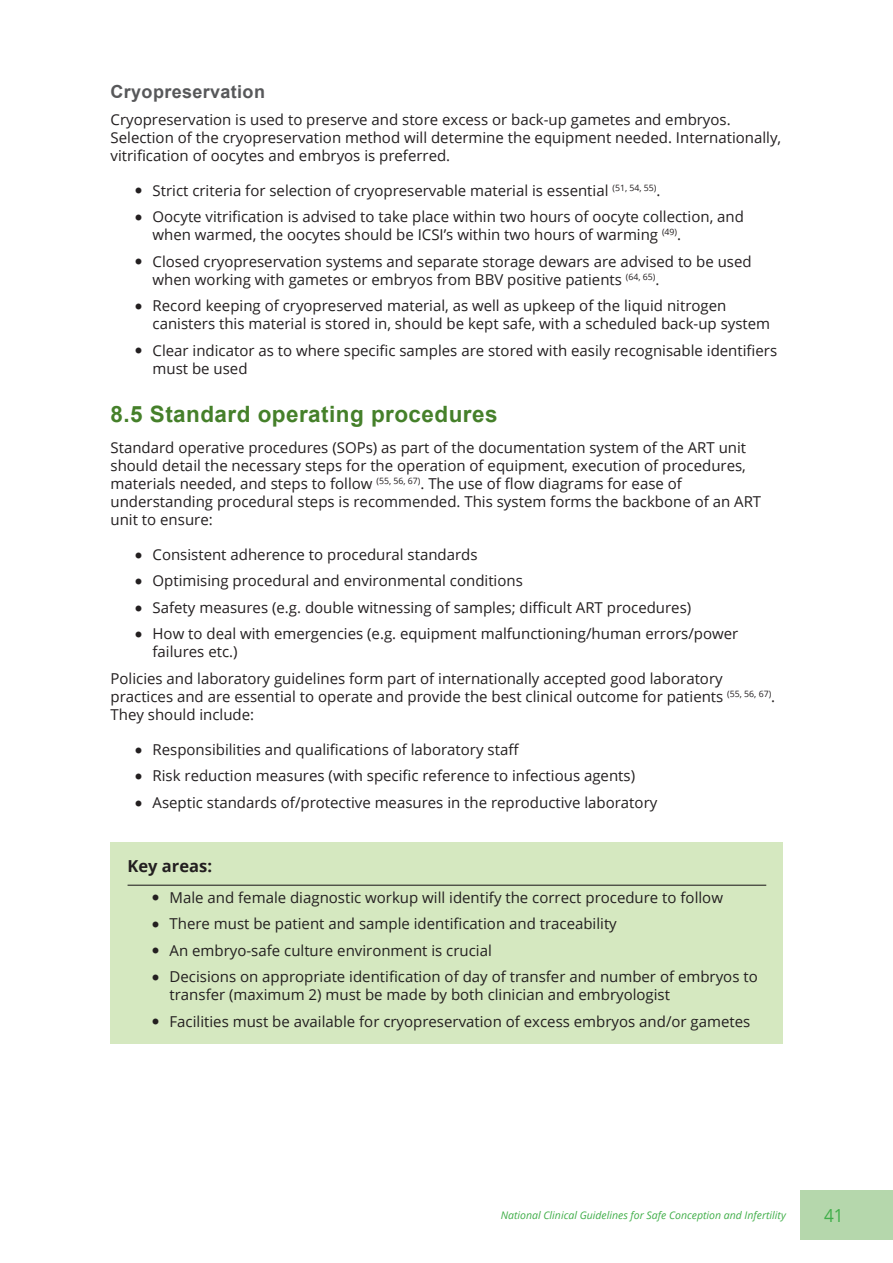
<style>
.page{position:relative;width:893px;height:1263px;background:#fff}
.page>*{position:absolute;margin:0;border:0;box-sizing:border-box;transform-origin:0 0}
.Heading_2{font:700 22.5px "Arial";letter-spacing:.02em;color:#45802a}
.Heading_3{font:700 18px "Arial";letter-spacing:.02em;color:#57585a}
.t1{font:18px "Open Sans";color:#40ae49;scale:.95 1}
.heading_with_line_gr{font:700 16.5px "Open Sans";color:#231f20}
.Normal_text{font:15px/18px "Open Sans";color:#231f20}
.t2{font:italic 10.5px "Open Sans";color:#40ae49}
</style>
<div class="page">
<div style="left:800px;top:1190px;width:93px;height:50px;background:#b5d7ac"></div>
<div style="left:111px;top:842px;width:672px;height:202px;background:#d5e8c0"></div>
<hr style="left:128px;top:885px;width:638px;height:1px;background:#231f20">
<p class="Heading_3" style="left:111px;top:79px;width:156px">Cryopreservation</p>
<p class="Normal_text" style="left:111px;top:110px;width:672px">Cryopreservation is used to preserve and store excess or back-up gametes and embryos.<br>Selection of the cryopreservation method will determine the equipment needed. Internationally, vitrification of oocytes and embryos is preferred.</p>
<p class="Normal_text" style="left:153px;top:181px;width:509px">Strict criteria for selection of cryopreservable material is essential <sup>(51,</sup> <sup>54,</sup> <sup>55)</sup>.</p>
<p class="Normal_text" style="left:153px;top:207px;width:593px">Oocyte vitrification is advised to take place within two hours of oocyte collection, and when warmed, the oocytes should be ICSI’s within two hours of warming <sup>(49)</sup>.</p>
<p class="Normal_text" style="left:153px;top:252px;width:601px">Closed cryopreservation systems and separate storage dewars are advised to be used when working with gametes or embryos from BBV positive patients <sup>(64,</sup> <sup>65)</sup>.</p>
<p class="Normal_text" style="left:153px;top:296px;width:619px">Record keeping of cryopreserved material, as well as upkeep of the liquid nitrogen canisters this material is stored in, should be kept safe, with a scheduled back-up system</p>
<p class="Normal_text" style="left:153px;top:341px;width:626px">Clear indicator as to where specific samples are stored with easily recognisable identifiers must be used</p>
<p class="Heading_2" style="left:111px;top:398px;width:389px">8.5 Standard operating procedures</p>
<p class="Normal_text" style="left:111px;top:438px;width:652px">Standard operative procedures (SOPs) as part of the documentation system of the ART unit should detail the necessary steps for the operation of equipment, execution of procedures, materials needed, and steps to follow <sup>(55,</sup> <sup>56,</sup> <sup>67)</sup>. The use of flow diagrams for ease of understanding procedural steps is recommended. This system forms the backbone of an ART unit to ensure:</p>
<p class="Normal_text" style="left:153px;top:545px;width:327px">Consistent adherence to procedural standards</p>
<p class="Normal_text" style="left:153px;top:571px;width:372px">Optimising procedural and environmental conditions</p>
<p class="Normal_text" style="left:153px;top:598px;width:540px">Safety measures (e.g. double witnessing of samples; difficult ART procedures)</p>
<p class="Normal_text" style="left:153px;top:624px;width:587px">How to deal with emergencies (e.g. equipment malfunctioning/human errors/power failures etc.)</p>
<p class="Normal_text" style="left:111px;top:669px;width:666px">Policies and laboratory guidelines form part of internationally accepted good laboratory practices and are essential to operate and provide the best clinical outcome for patients <sup>(55,</sup> <sup>56,</sup> <sup>67)</sup>.<br>They should include:</p>
<p class="Normal_text" style="left:153px;top:740px;width:368px">Responsibilities and qualifications of laboratory staff</p>
<p class="Normal_text" style="left:153px;top:766px;width:484px">Risk reduction measures (with specific reference to infectious agents)</p>
<p class="Normal_text" style="left:153px;top:793px;width:506px">Aseptic standards of/protective measures in the reproductive laboratory</p>
<p class="heading_with_line_gr" style="left:128px;top:854px;width:86px">Key areas:</p>
<p class="Normal_text" style="left:170px;top:888px;width:555px">Male and female diagnostic workup will identify the correct procedure to follow</p>
<p class="Normal_text" style="left:170px;top:914px;width:449px">There must be patient and sample identification and traceability</p>
<p class="Normal_text" style="left:170px;top:941px;width:324px">An embryo-safe culture environment is crucial</p>
<p class="Normal_text" style="left:170px;top:967px;width:590px">Decisions on appropriate identification of day of transfer and number of embryos to transfer (maximum 2) must be made by both clinician and embryologist</p>
<p class="Normal_text" style="left:170px;top:1012px;width:582px">Facilities must be available for cryopreservation of excess embryos and/or gametes</p>
<p class="t2" style="left:501px;top:1208px;width:287px">National Clinical Guidelines for Safe Conception and Infertility</p>
<p class="t1" style="left:824px;top:1203px;width:22px">41</p>
</div>
